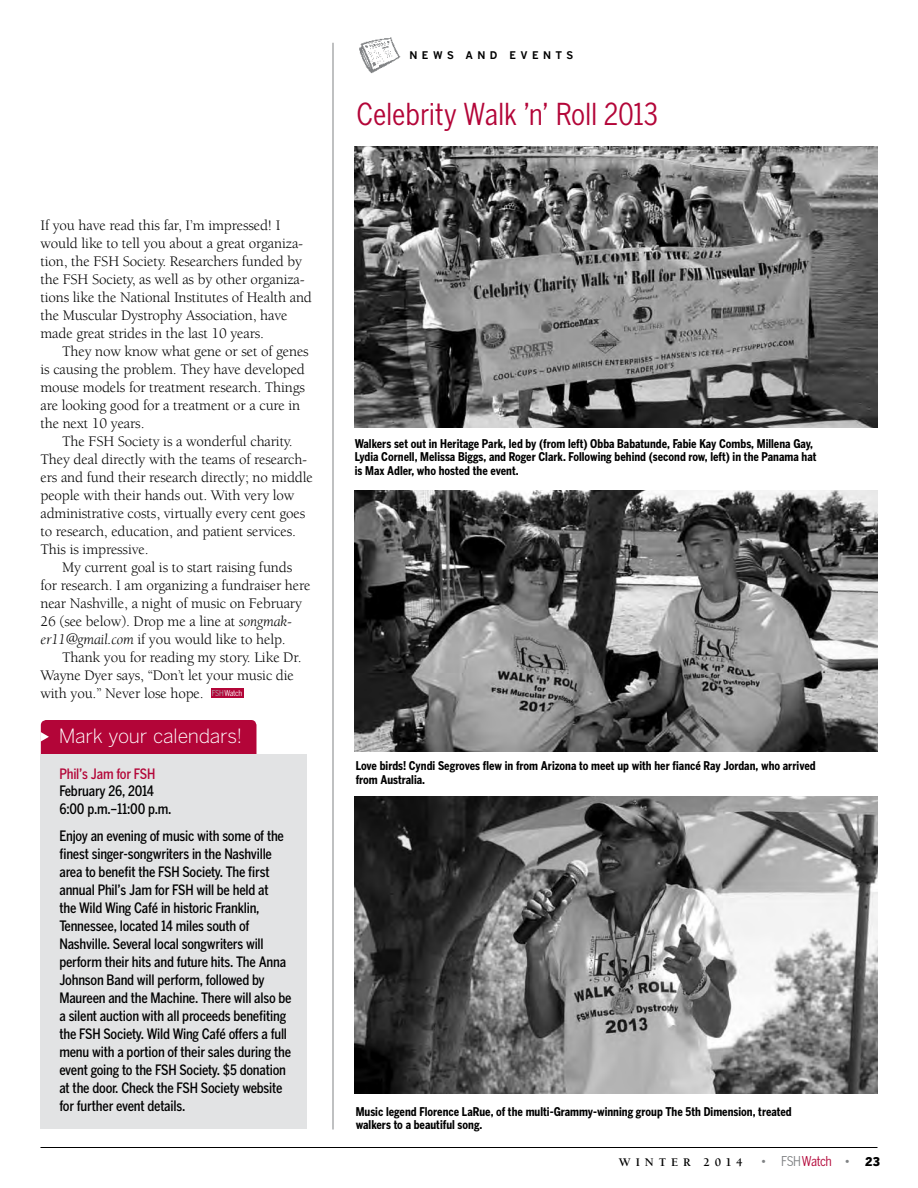
<style>
.page{position:relative;width:918px;height:1188px;background:#fff}
.page>*{position:absolute;margin:0;border:0;box-sizing:border-box;transform-origin:0 0}
.t1{font:condensed 30px "Benton Gothic";letter-spacing:-.015em;color:#b30538}
.t2{font:300 19.5px "Benton Gothic";color:#fff}
.t3{font:15px/18px "Berkeley Std";letter-spacing:-.01em;color:#000}
.t4{font:500 condensed 14.25px/18px "Benton Gothic";letter-spacing:-.015em;color:#000}
.t5{font:500 condensed 14.25px "Benton Gothic";letter-spacing:-.015em;color:#b30538}
.t6{font:condensed 13.5px "Benton Gothic";letter-spacing:-.035em;color:#b30538}
.t7{font:700 condensed 12px/13.5px "Benton Gothic";color:#000}
.t8{font:700 12px "Berkeley Std";letter-spacing:.405em;color:#000}
.t9{font:900 12px "Benton Gothic";color:#000}
.t10{font:700 10.5px "Benton Gothic";letter-spacing:.42em;color:#000}
.t11{font:condensed 8.1px "Benton Gothic";letter-spacing:-.03em;color:#fff}
.s1{font-style:italic}
.s2{color:#b1b3b6}
.s3{font-weight:900;font-stretch:normal;font-size:7.5px;color:#808284}
.s4{color:#808284}
</style>
<div class="page">
<hr style="left:40px;top:1147px;width:838px;height:1px;background:#000">
<div style="left:41px;top:720px;width:215px;height:50px;background:#b30538;border-radius:5px"></div>
<div style="left:40px;top:754px;width:267px;height:376px;background:#e2e3e4"></div>
<svg style="left:40px;top:732px;width:9px;height:10px"></svg>
<img style="left:359px;top:37px;width:41px;height:37px">
<img style="left:355px;top:146px;width:523px;height:282px">
<img style="left:355px;top:490px;width:523px;height:262px">
<img style="left:355px;top:796px;width:523px;height:298px">
<hr style="left:333px;top:43px;width:1px;height:1087px;background:#808284">
<div style="left:211px;top:688px;width:32px;height:10px;background:#b30538"></div>
<p class="t3" style="left:40px;top:216px;width:273px">If you have read this far, I’m impressed! I would like to tell you about a great organiza&shy;tion, the FSH Society. Researchers funded by the FSH Society, as well as by other organiza&shy;tions like the National Institutes of Health and the Muscular Dystrophy Association, have made great strides in the last 10 years.</p>
<p class="t3" style="left:40px;top:342px;width:270px;text-indent:22px">They now know what gene or set of genes is causing the problem. They have developed mouse models for treatment research. Things are looking good for a treatment or a cure in the next 10 years.</p>
<p class="t3" style="left:40px;top:432px;width:274px;text-indent:22px">The FSH Society is a wonderful charity.<br>They deal directly with the teams of research&shy;ers and fund their research directly; no middle people with their hands out. With very low administrative costs, virtually every cent goes to research, education, and patient services.<br>This is impressive.</p>
<p class="t3" style="left:40px;top:558px;width:271px;text-indent:22px">My current goal is to start raising funds for research. I am organizing a fundraiser here near Nashville, a night of music on February 26 (see below). Drop me a line at <span class="s1">songmak&shy;er11@gmail.com</span> if you would like to help.</p>
<p class="t3" style="left:40px;top:648px;width:263px;text-indent:22px">Thank you for reading my story. Like Dr.<br>Wayne Dyer says, “Don’t let your music die with you.” Never lose hope.</p>
<p class="t11" style="left:212px;top:688px;width:32px"><span class="s2">FSH</span>Watch</p>
<h2 class="t2" style="left:59px;top:724px;width:185px">Mark your calendars!</h2>
<p class="t5" style="left:59px;top:765px;width:98px">Phil’s Jam for FSH</p>
<p class="t4" style="left:59px;top:782px;width:114px">February 26, 2014<br>6:00 p.m.–11:00 p.m.</p>
<p class="t4" style="left:59px;top:827px;width:234px">Enjoy an evening of music with some of the finest singer-songwriters in the Nashville area to benefit the FSH Society. The first annual Phil’s Jam for FSH will be held at<br>the Wild Wing Café in historic Franklin, Tennessee, located 14 miles south of Nashville. Several local songwriters will perform their hits and future hits. The Anna Johnson Band will perform, followed by Maureen and the Machine. There will also be a silent auction with all proceeds benefiting the FSH Society. Wild Wing Café offers a full menu with a portion of their sales during the event going to the FSH Society. $5 donation at the door. Check the FSH Society website for further event details.</p>
<p class="t10" style="left:410px;top:48px;width:165px">NEW S AND EVENTS</p>
<h1 class="t1" style="left:356px;top:96px;width:303px">Celebrity Walk ’n’ Roll 2013</h1>
<p class="t7" style="left:355px;top:436px;width:463px">Walkers set out in Heritage Park, led by (from left) Obba Babatunde, Fabie Kay Combs, Millena Gay,<br>Lydia Cornell, Melissa Biggs, and Roger Clark. Following behind (second row, left) in the Panama hat is Max Adler, who hosted the event.</p>
<p class="t7" style="left:356px;top:759px;width:461px">Love birds! Cyndi Segroves flew in from Arizona to meet up with her fiancé Ray Jordan, who arrived from Australia.</p>
<p class="t7" style="left:356px;top:1104px;width:437px">Music legend Florence LaRue, of the multi-Grammy-winning group The 5th Dimension, treated walkers to a beautiful song.</p>
<p class="t8" style="left:619px;top:1155px;width:125px">WINTER 2014</p>
<p class="t6" style="left:762px;top:1153px;width:89px"><span class="s3">•</span> <span class="s4">FSH</span>Watch <span class="s3">•</span></p>
<p class="t9" style="left:865px;top:1154px;width:16px">23</p>
</div>
